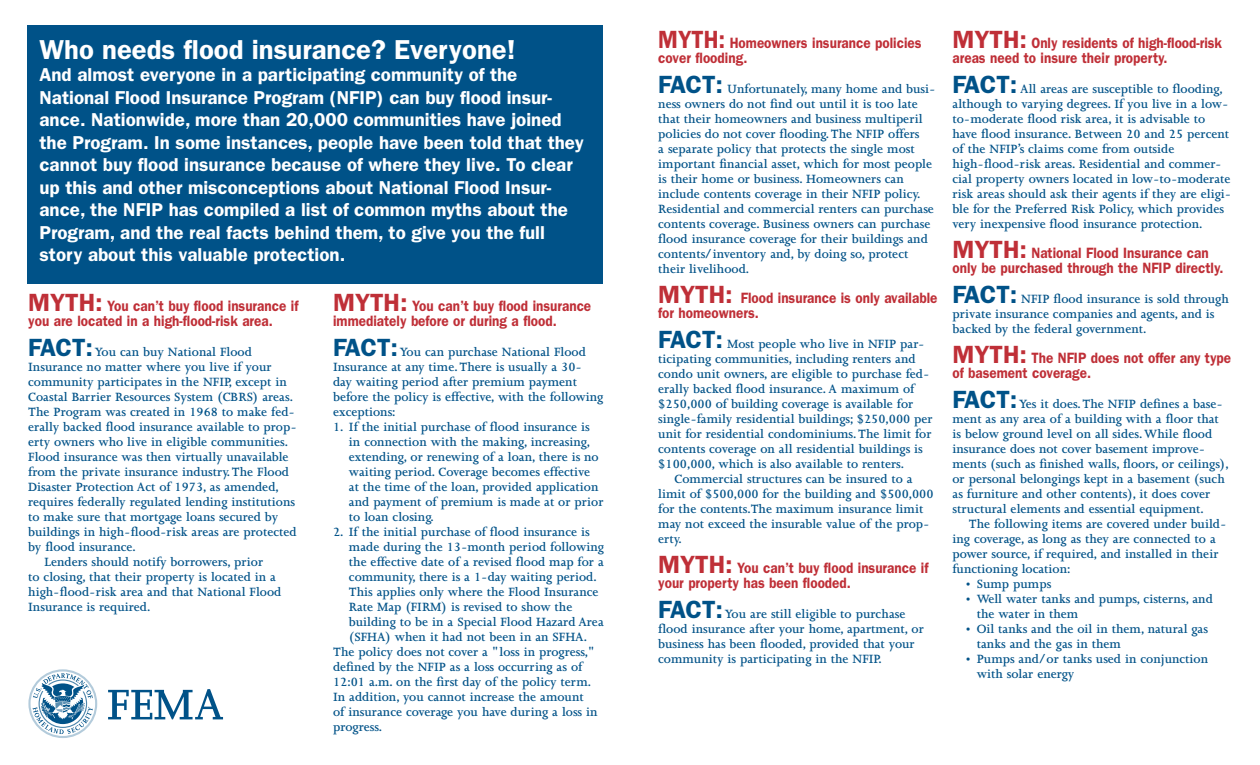
<style>
.page{position:relative;width:1260px;height:765px;background:#fff}
.page>*{position:absolute;margin:0;border:0;box-sizing:border-box;transform-origin:0 0}
.t1{font:600 27.5px "Franklin Gothic";color:#fff}
.t2{font:600 18.75px/22.5px "Franklin Gothic";color:#fff}
.t3{font:600 15px/15px "Franklin Gothic";color:#bf2f37;scale:.9 1}
.t4{font:600 13.75px/15px "Joanna";color:#005288}
.s1{font-size:25px}
.s2{font-family:"Franklin Gothic";font-size:25px}
</style>
<div class="page">
<div style="left:27px;top:26px;width:576px;height:258px;background:#005288"></div>
<svg style="left:108px;top:689px;width:115px;height:30px"></svg>
<svg style="left:28px;top:669px;width:69px;height:69px"></svg>
<h1 class="t1" style="left:40px;top:33px;width:478px">Who needs flood insurance? Everyone!</h1>
<p class="t2" style="left:40px;top:64px;width:546px">And almost everyone in a participating community of the National Flood Insurance Program (NFIP) can buy flood insur&shy;ance. Nationwide, more than 20,000 communities have joined the Program. In some instances, people have been told that they cannot buy flood insurance because of where they live. To clear up this and other misconceptions about National Flood Insur&shy;ance, the NFIP has compiled a list of common myths about the Program, and the real facts behind them, to give you the full story about this valuable protection.</p>
<p class="t3" style="left:28px;top:299px;width:302px"><span class="s1">MYTH:</span> You can’t buy flood insurance if you are located in a high-flood-risk area.</p>
<p class="t4" style="left:28px;top:345px;width:225px"><span class="s2">FACT:</span> You can buy National Flood</p>
<p class="t4" style="left:28px;top:360px;width:245px">Insurance no matter where you live if your</p>
<p class="t4" style="left:28px;top:375px;width:260px">community participates in the NFIP, except in</p>
<p class="t4" style="left:28px;top:390px;width:266px">Coastal Barrier Resources System (CBRS) areas.</p>
<p class="t4" style="left:28px;top:405px;width:268px">The Program was created in 1968 to make fed-</p>
<p class="t4" style="left:28px;top:420px;width:270px">erally backed flood insurance available to prop-</p>
<p class="t4" style="left:28px;top:435px;width:261px">erty owners who live in eligible communities.</p>
<p class="t4" style="left:28px;top:450px;width:262px">Flood insurance was then virtually unavailable</p>
<p class="t4" style="left:28px;top:465px;width:262px">from the private insurance industry. The Flood</p>
<p class="t4" style="left:28px;top:480px;width:252px">Disaster Protection Act of 1973, as amended,</p>
<p class="t4" style="left:28px;top:495px;width:268px">requires federally regulated lending institutions</p>
<p class="t4" style="left:28px;top:510px;width:251px">to make sure that mortgage loans secured by</p>
<p class="t4" style="left:28px;top:525px;width:270px">buildings in high-flood-risk areas are protected</p>
<p class="t4" style="left:28px;top:540px;width:109px">by flood insurance.</p>
<p class="t4" style="left:45px;top:555px;width:220px">Lenders should notify borrowers, prior</p>
<p class="t4" style="left:28px;top:570px;width:249px">to closing, that their property is located in a</p>
<p class="t4" style="left:28px;top:585px;width:255px">high-flood-risk area and that National Flood</p>
<p class="t4" style="left:28px;top:600px;width:124px">Insurance is required.</p>
<p class="t3" style="left:333px;top:299px;width:288px"><span class="s1">MYTH:</span> You can’t buy flood insurance immediately before or during a flood.</p>
<p class="t4" style="left:333px;top:345px;width:272px"><span class="s2">FACT:</span> You can purchase National Flood Insurance at any time. There is usually a 30- day waiting period after premium payment before the policy is effective, with the following exceptions:</p>
<p class="t4" style="left:349px;top:420px;width:256px;text-indent:-16px">1. If the initial purchase of flood insurance is in connection with the making, increasing, extending, or renewing of a loan, there is no waiting period. Coverage becomes effective at the time of the loan, provided application and payment of premium is made at or prior to loan closing.</p>
<p class="t4" style="left:333px;top:525px;width:258px">2. If the initial purchase of flood insurance is</p>
<p class="t4" style="left:349px;top:540px;width:257px">made during the 13-month period following</p>
<p class="t4" style="left:349px;top:555px;width:256px">the effective date of a revised flood map for a</p>
<p class="t4" style="left:349px;top:570px;width:249px">community, there is a 1-day waiting period.</p>
<p class="t4" style="left:349px;top:585px;width:251px">This applies only where the Flood Insurance</p>
<p class="t4" style="left:349px;top:600px;width:225px">Rate Map (FIRM) is revised to show the</p>
<p class="t4" style="left:349px;top:615px;width:256px">building to be in a Special Flood Hazard Area</p>
<p class="t4" style="left:349px;top:630px;width:240px">(SFHA) when it had not been in an SFHA.</p>
<p class="t4" style="left:333px;top:645px;width:264px">The policy does not cover a "loss in progress,"</p>
<p class="t4" style="left:333px;top:660px;width:251px">defined by the NFIP as a loss occurring as of</p>
<p class="t4" style="left:333px;top:675px;width:259px">12:01 a.m. on the first day of the policy term.</p>
<p class="t4" style="left:333px;top:690px;width:252px">In addition, you cannot increase the amount</p>
<p class="t4" style="left:333px;top:705px;width:266px">of insurance coverage you have during a loss in</p>
<p class="t4" style="left:333px;top:720px;width:51px">progress.</p>
<p class="t3" style="left:658px;top:36px;width:294px"><span class="s1">MYTH:</span> Homeowners insurance policies cover flooding.</p>
<p class="t4" style="left:658px;top:82px;width:279px"><span class="s2">FACT:</span> Unfortunately, many home and busi&shy;ness owners do not find out until it is too late that their homeowners and business multiperil policies do not cover flooding. The NFIP offers<br>a separate policy that protects the single most important financial asset, which for most people is their home or business. Homeowners can include contents coverage in their NFIP policy.<br>Residential and commercial renters can purchase contents coverage. Business owners can purchase flood insurance coverage for their buildings and contents/inventory and, by doing so, protect their livelihood.</p>
<p class="t3" style="left:658px;top:291px;width:312px"><span class="s1">MYTH:</span> Flood insurance is only available for homeowners.</p>
<p class="t4" style="left:658px;top:337px;width:276px"><span class="s2">FACT:</span> Most people who live in NFIP par&shy;ticipating communities, including renters and condo unit owners, are eligible to purchase fed&shy;erally backed flood insurance. A maximum of $250,000 of building coverage is available for single-family residential buildings; $250,000 per unit for residential condominiums. The limit for contents coverage on all residential buildings is $100,000, which is also available to renters.</p>
<p class="t4" style="left:658px;top:472px;width:277px;text-indent:16px">Commercial structures can be insured to a limit of $500,000 for the building and $500,000 for the contents.The maximum insurance limit may not exceed the insurable value of the prop&shy;erty.</p>
<p class="t3" style="left:658px;top:561px;width:302px"><span class="s1">MYTH:</span> You can’t buy flood insurance if your property has been flooded.</p>
<p class="t4" style="left:658px;top:607px;width:267px"><span class="s2">FACT:</span> You are still eligible to purchase flood insurance after your home, apartment, or business has been flooded, provided that your community is participating in the NFIP.</p>
<p class="t3" style="left:952px;top:36px;width:301px"><span class="s1">MYTH:</span> Only residents of high-flood-risk areas need to insure their property.</p>
<p class="t4" style="left:952px;top:82px;width:280px"><span class="s2">FACT:</span> All areas are susceptible to flooding, although to varying degrees. If you live in a low&shy;to-moderate flood risk area, it is advisable to have flood insurance. Between 20 and 25 percent of the NFIP’s claims come from outside high-flood-risk areas. Residential and commer&shy;cial property owners located in low-to-moderate risk areas should ask their agents if they are eligi&shy;ble for the Preferred Risk Policy, which provides very inexpensive flood insurance protection.</p>
<p class="t3" style="left:952px;top:246px;width:303px"><span class="s1">MYTH:</span> National Flood Insurance can only be purchased through the NFIP directly.</p>
<p class="t4" style="left:952px;top:292px;width:278px"><span class="s2">FACT:</span> NFIP flood insurance is sold through private insurance companies and agents, and is backed by the federal government.</p>
<p class="t3" style="left:952px;top:351px;width:311px"><span class="s1">MYTH:</span> The NFIP does not offer any type of basement coverage.</p>
<p class="t4" style="left:952px;top:397px;width:278px"><span class="s2">FACT:</span> Yes it does. The NFIP defines a base&shy;ment as any area of a building with a floor that is below ground level on all sides. While flood insurance does not cover basement improve&shy;ments (such as finished walls, floors, or ceilings), or personal belongings kept in a basement (such as furniture and other contents), it does cover structural elements and essential equipment.</p>
<p class="t4" style="left:952px;top:517px;width:276px;text-indent:16px">The following items are covered under build&shy;ing coverage, as long as they are connected to a power source, if required, and installed in their functioning location:</p>
<p class="t4" style="left:966px;top:577px;width:87px">• Sump pumps</p>
<p class="t4" style="left:977px;top:592px;width:238px;text-indent:-11px">• Well water tanks and pumps, cisterns, and the water in them</p>
<p class="t4" style="left:977px;top:622px;width:233px;text-indent:-11px">• Oil tanks and the oil in them, natural gas tanks and the gas in them</p>
<p class="t4" style="left:977px;top:652px;width:233px;text-indent:-11px">• Pumps and/or tanks used in conjunction with solar energy</p>
</div>
